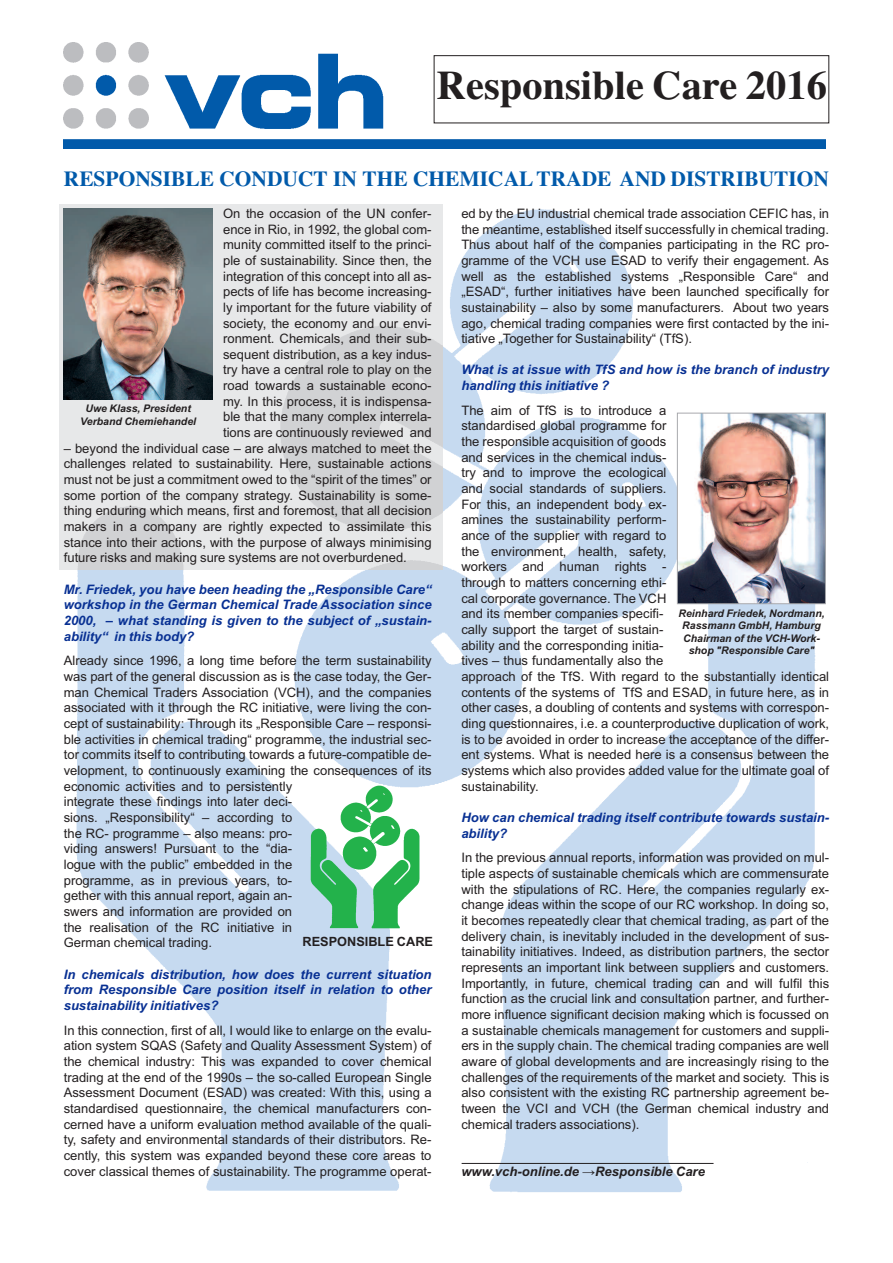
<style>
.page{position:relative;width:893px;height:1263px;background:#fff}
.page>*{position:absolute;margin:0;border:0;box-sizing:border-box;transform-origin:0 0}
.t1{font:700 40.5px "Times";color:#231f20}
.t2{font:700 21.45px "Times";color:#015aaa}
.t3{font:13.05px/15.6px "Arial";color:#231f20;text-align:justify}
.t4{font:italic 700 13.05px/15.6px "Arial";color:#083093;text-align:justify}
.t5{font:italic 700 13.05px "Arial";color:#231f20}
.t6{font:700 12.75px "Arial";color:#231f20}
.t7{font:italic 700 10.5px/12.6px "Arial";color:#231f20;text-align:center}
</style>
<div class="page">
<img style="left:59px;top:204px;width:767px;height:988px">
<img style="left:60px;top:204px;width:382px;height:365px">
<img style="left:64px;top:43px;width:762px;height:105px">
<div style="left:434px;top:55px;width:395px;height:68px;border:1px solid #231f20"></div>
<img style="left:309px;top:782px;width:113px;height:149px">
<img style="left:679px;top:415px;width:145px;height:187px">
<div style="left:677px;top:413px;width:149px;height:191px;border:1px solid #a8a9ad"></div>
<img style="left:64px;top:208px;width:149px;height:192px">
<hr style="left:462px;top:1163px;width:251px;height:1px;background:#231f20">
<h1 class="t1" style="left:437px;top:62px;width:391px">Responsible Care 2016</h1>
<h2 class="t2" style="left:64px;top:166px;width:767px">RESPONSIBLE CONDUCT IN THE CHEMICALTRADE AND DISTRIBUTION</h2>
<p class="t3" style="left:223px;top:206px;width:210px">On the occasion of the UN confer&shy;ence in Rio, in 1992, the global com&shy;munity committed itself to the princi&shy;ple of sustainability. Since then, the integration of this concept into all as&shy;pects of life has become increasing&shy;ly important for the future viability of society, the economy and our envi&shy;ronment. Chemicals, and their sub&shy;sequent distribution, as a key indus&shy;try have a central role to play on the road towards a sustainable econo&shy;my. In this process, it is indispensa&shy;ble that the many complex interrela&shy;tions are continuously reviewed and</p>
<p class="t3" style="left:64px;top:440px;width:369px">– beyond the individual case – are always matched to meet the challenges related to sustainability. Here, sustainable actions must not be just a commitment owed to the “spirit of the times” or some portion of the company strategy. Sustainability is some&shy;thing enduring which means, first and foremost, that all decision makers in a company are rightly expected to assimilate this stance into their actions, with the purpose of always minimising future risks and making sure systems are not overburdened.</p>
<p class="t4" style="left:64px;top:581px;width:369px">Mr. Friedek, you have been heading the „Responsible Care“ workshop in the German Chemical Trade Association since 2000, – what standing is given to the subject of „sustain&shy;ability“ in this body?</p>
<p class="t3" style="left:64px;top:653px;width:369px;text-align:left">Already since 1996, a long time before the term sustainability was part of the general discussion as is the case today, the Ger&shy;man Chemical Traders Association (VCH), and the companies associated with it through the RC initiative, were living the con&shy;cept of sustainability: Through its „Responsible Care – responsi&shy;ble activities in chemical trading“ programme, the industrial sec&shy;tor commits itself to contributing towards a future-compatible de&shy;velopment, to continuously examining the consequences of its economic activities and to persistently<br>integrate these findings into later deci-<br>sions. „Responsibility“ – according to<br>the RC- programme – also means: pro-<br>viding answers! Pursuant to the “dia-<br>logue with the public” embedded in the<br>programme, as in previous years, to-<br>gether with this annual report, again an-<br>swers and information are provided on<br>the realisation of the RC initiative in<br>German chemical trading.</p>
<p class="t4" style="left:64px;top:966px;width:369px">In chemicals distribution, how does the current situation from Responsible Care position itself in relation to other sustainability initiatives?</p>
<p class="t3" style="left:64px;top:1022px;width:369px">In this connection, first of all, I would like to enlarge on the evalu&shy;ation system SQAS (Safety and Quality Assessment System) of the chemical industry: This was expanded to cover chemical trading at the end of the 1990s – the so-called European Single Assessment Document (ESAD) was created: With this, using a standardised questionnaire, the chemical manufacturers con&shy;cerned have a uniform evaluation method available of the quali&shy;ty, safety and environmental standards of their distributors. Re&shy;cently, this system was expanded beyond these core areas to cover classical themes of sustainability. The programme operat-</p>
<p class="t7" style="left:80px;top:402px;width:117px">Uwe Klass, President<br>Verband Chemiehandel</p>
<p class="t6" style="left:302px;top:934px;width:132px">RESPONSIBLE CARE</p>
<p class="t3" style="left:461px;top:206px;width:369px">ed by the EU industrial chemical trade association CEFIC has, in the meantime, established itself successfully in chemical trading.<br>Thus about half of the companies participating in the RC pro&shy;gramme of the VCH use ESAD to verify their engagement. As well as the established systems „Responsible Care“ and „ESAD“, further initiatives have been launched specifically for sustainability – also by some manufacturers. About two years ago, chemical trading companies were first contacted by the ini&shy;tiative „Together for Sustainability“ (TfS).</p>
<p class="t4" style="left:461px;top:362px;width:369px">What is at issue with TfS and how is the branch of industry handling this initiative ?</p>
<p class="t3" style="left:461px;top:402px;width:369px;text-align:left">The aim of TfS is to introduce a<br>standardised global programme for<br>the responsible acquisition of goods<br>and services in the chemical indus-<br>try and to improve the ecological<br>and social standards of suppliers.<br>For this, an independent body ex-<br>amines the sustainability perform-<br>ance of the supplier with regard to<br>the environment, health, safety,<br>workers and human rights -<br>through to matters concerning ethi-<br>cal corporate governance. The VCH<br>and its member companies specifi-<br>cally support the target of sustain-<br>ability and the corresponding initia-<br>tives – thus fundamentally also the<br>approach of the TfS. With regard to the substantially identical contents of the systems of TfS and ESAD, in future here, as in other cases, a doubling of contents and systems with correspon&shy;ding questionnaires, i.e. a counterproductive duplication of work, is to be avoided in order to increase the acceptance of the differ&shy;ent systems. What is needed here is a consensus between the systems which also provides added value for the ultimate goal of sustainability.</p>
<p class="t4" style="left:461px;top:810px;width:369px">How can chemical trading itself contribute towards sustain&shy;ability?</p>
<p class="t3" style="left:461px;top:850px;width:369px">In the previous annual reports, information was provided on mul&shy;tiple aspects of sustainable chemicals which are commensurate with the stipulations of RC. Here, the companies regularly ex&shy;change ideas within the scope of our RC workshop. In doing so, it becomes repeatedly clear that chemical trading, as part of the delivery chain, is inevitably included in the development of sus&shy;tainability initiatives. Indeed, as distribution partners, the sector represents an important link between suppliers and customers.<br>Importantly, in future, chemical trading can and will fulfil this function as the crucial link and consultation partner, and further&shy;more influence significant decision making which is focussed on a sustainable chemicals management for customers and suppli&shy;ers in the supply chain. The chemical trading companies are well aware of global developments and are increasingly rising to the challenges of the requirements of the market and society. This is also consistent with the existing RC partnership agreement be&shy;tween the VCI and VCH (the German chemical industry and chemical traders associations).</p>
<p class="t5" style="left:461px;top:1163px;width:245px">www.vch-online.de →Responsible Care</p>
<p class="t7" style="left:678px;top:607px;width:148px">Reinhard Friedek, Nordmann,<br>Rassmann GmbH, Hamburg<br>Chairman of the VCH-Work&shy;shop "Responsible Care"</p>
</div>
